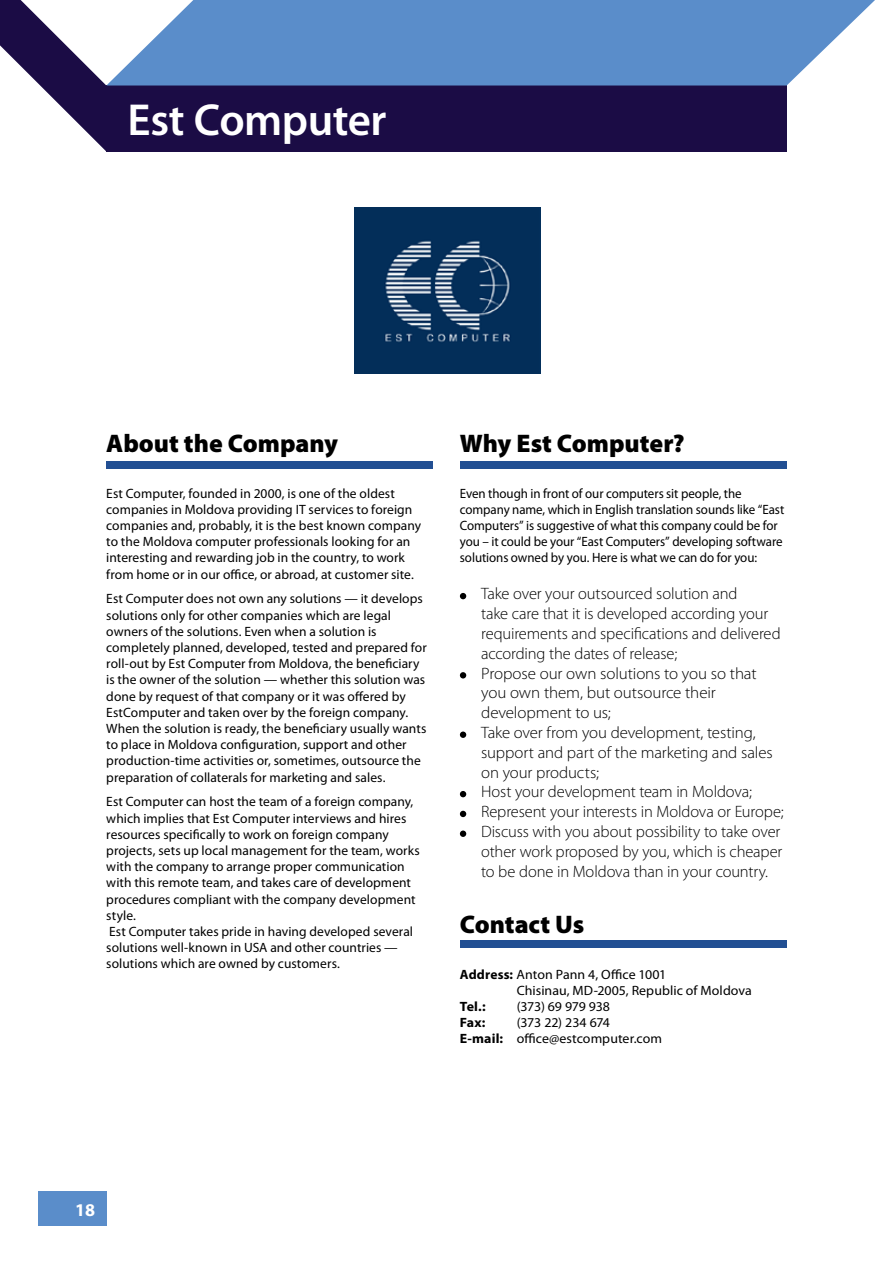
<style>
.page{position:relative;width:893px;height:1263px;background:#fff}
.page>*{position:absolute;margin:0;border:0;box-sizing:border-box;transform-origin:0 0}
.t1{font:600 45px "Myriad Pro";letter-spacing:-.01em;color:#fff}
.t2{font:900 25.5px "Myriad Pro";color:#000}
.t3{font:700 18px "Myriad Pro";color:#fff}
.t4{font:300 16.5px/19.8px "Myriad Pro";letter-spacing:-.01em;color:#000}
.t5{font:13.5px/16.2px "Myriad Pro";color:#000}
.t6{font:13.5px/16.2px "Myriad Pro";color:#000;scale:.96 1}
.t7{font:700 13.5px "Myriad Pro";letter-spacing:-.005em;color:#000}
.s1{font-weight:700}
</style>
<div class="page">
<div style="left:106px;top:86px;width:681px;height:66px;background:#1b0c45"></div>
<svg style="left:106px;top:0;width:769px;height:86px;background:#6e9acf"></svg>
<svg style="left:0;top:0;width:106px;height:151px"></svg>
<div style="left:38px;top:1192px;width:68px;height:34px;background:#5a8dca"></div>
<svg style="left:460px;top:593px;width:6px;height:6px"></svg>
<svg style="left:460px;top:672px;width:6px;height:6px"></svg>
<div style="left:460px;top:731px;width:6px;height:7px;background:#000;border-radius:50%"></div>
<svg style="left:460px;top:791px;width:6px;height:6px"></svg>
<svg style="left:460px;top:811px;width:6px;height:6px"></svg>
<div style="left:460px;top:830px;width:6px;height:7px;background:#000;border-radius:50%"></div>
<div style="left:106px;top:461px;width:327px;height:7px;background:#224f93"></div>
<div style="left:460px;top:940px;width:327px;height:8px;background:#224f93"></div>
<div style="left:460px;top:461px;width:327px;height:7px;background:#224f93"></div>
<img style="left:355px;top:207px;width:186px;height:166px">
<h1 class="t1" style="left:128px;top:91px;width:261px">Est Computer</h1>
<h2 class="t2" style="left:106px;top:426px;width:233px">About the Company</h2>
<p class="t5" style="left:106px;top:485px;width:316px">Est Computer, founded in 2000, is one of the oldest companies in Moldova providing IT services to foreign companies and, probably, it is the best known company to the Moldova computer professionals looking for an interesting and rewarding job in the country, to work from home or in our office, or abroad, at customer site.</p>
<p class="t5" style="left:106px;top:590px;width:322px">Est Computer does not own any solutions — it develops solutions only for other companies which are legal owners of the solutions. Even when a solution is completely planned, developed, tested and prepared for roll-out by Est Computer from Moldova, the beneficiary is the owner of the solution — whether this solution was done by request of that company or it was offered by EstComputer and taken over by the foreign company.<br>When the solution is ready, the beneficiary usually wants to place in Moldova configuration, support and other production-time activities or, sometimes, outsource the preparation of collaterals for marketing and sales.</p>
<p class="t5" style="left:106px;top:793px;width:315px">Est Computer can host the team of a foreign company, which implies that Est Computer interviews and hires resources specifically to work on foreign company projects, sets up local management for the team, works with the company to arrange proper communication with this remote team, and takes care of development procedures compliant with the company development style.<br>Est Computer takes pride in having developed several solutions well-known in USA and other countries — solutions which are owned by customers.</p>
<h2 class="t2" style="left:460px;top:426px;width:226px">Why Est Computer?</h2>
<p class="t6" style="left:460px;top:485px;width:339px">Even though in front of our computers sit people, the company name, which in English translation sounds like “East Computers” is suggestive of what this company could be for you – it could be your “East Computers” developing software solutions owned by you. Here is what we can do for you:</p>
<p class="t4" style="left:481px;top:584px;width:304px">Take over your outsourced solution and<br>take care that it is developed according your requirements and specifications and delivered according the dates of release;<br>Propose our own solutions to you so that you own them, but outsource their development to us;<br>Take over from you development, testing, support and part of the marketing and sales on your products;<br>Host your development team in Moldova; Represent your interests in Moldova or Europe; Discuss with you about possibility to take over other work proposed by you, which is cheaper to be done in Moldova than in your country.</p>
<h2 class="t2" style="left:460px;top:907px;width:126px">Contact Us</h2>
<p class="t5" style="left:517px;top:966px;width:237px;text-indent:-57px"><span class="s1">Address:</span> Anton Pann 4, Office 1001<br>Chisinau, MD-2005, Republic of Moldova</p>
<p class="t7" style="left:460px;top:998px;width:27px">Tel.:</p>
<p class="t5" style="left:517px;top:998px;width:95px">(373) 69 979 938</p>
<p class="t7" style="left:460px;top:1014px;width:27px">Fax:</p>
<p class="t5" style="left:460px;top:1014px;width:204px;text-align:center">(373 22) 234 674<br><span class="s1">E-mail:</span> office@estcomputer.com</p>
<h3 class="t3" style="left:75px;top:1198px;width:21px">18</h3>
</div>
